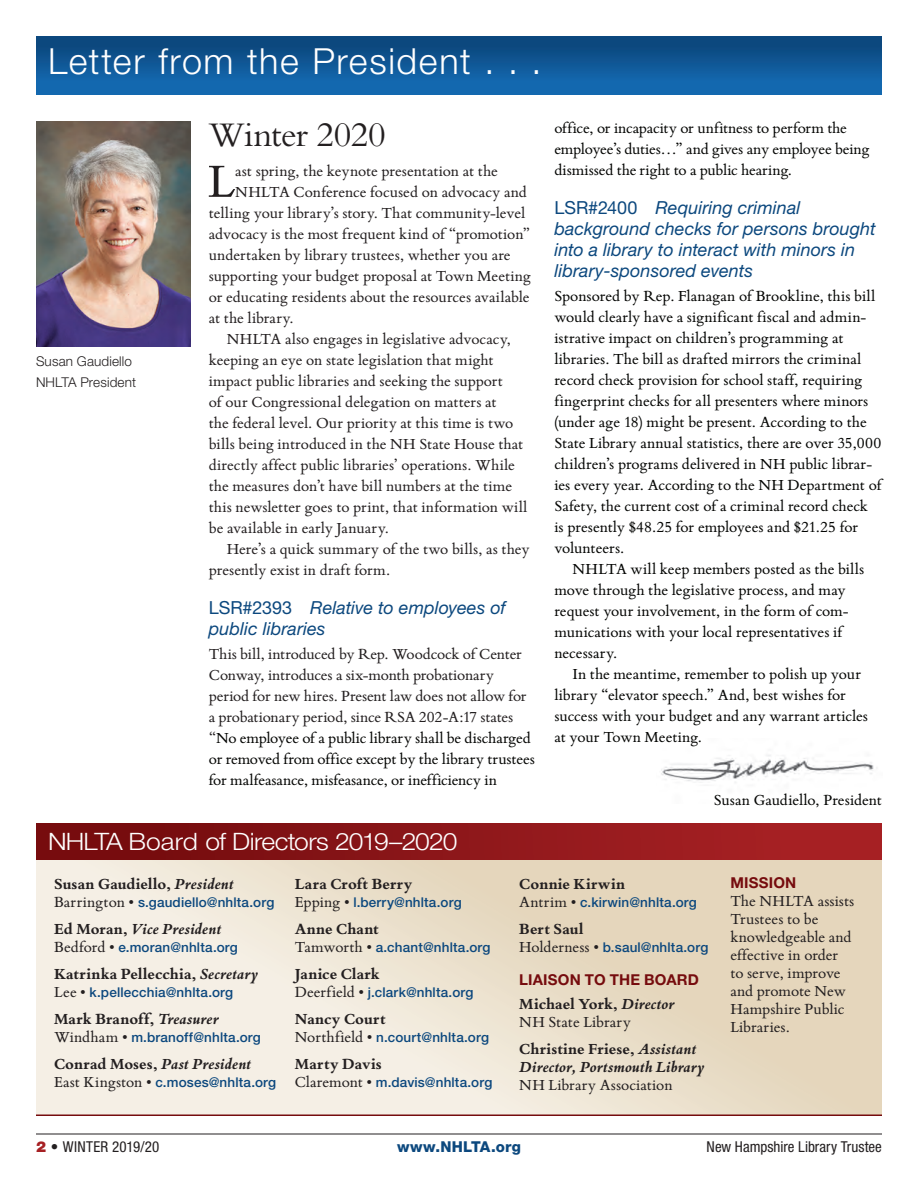
<style>
.page{position:relative;width:918px;height:1188px;background:#fff}
.page>*{position:absolute;margin:0;border:0;box-sizing:border-box;transform-origin:0 0}
.t1{font:51.15px "Bembo Book MT Std";color:#231f20}
.t2{font:300 36px "Helvetica Neue LT Std";letter-spacing:.045em;color:#fff}
.t3{font:36px "Bembo Std";letter-spacing:-.02em;color:#231f20}
.t4{font:300 24px "Helvetica Neue LT Std";letter-spacing:-.03em;color:#fff;scale:1.1 1}
.t5{font:italic 18px/21px "Helvetica Neue LT Std";color:#0c487e}
.t6{font:16.5px/18px "Bembo Book MT Std";letter-spacing:-.005em;color:#231f20}
.t7{font:16.5px/21px "Bembo Book MT Std";color:#040503}
.t8{font:700 16.5px "Bembo Book MT Std";letter-spacing:.005em;color:#231f20}
.t9{font:italic 700 16.5px/18px "Bembo Book MT Std";color:#231f20}
.t10{font:condensed 15px "Helvetica Neue LT Std";letter-spacing:.005em;color:#231f20}
.t11{font:700 15px "Helvetica Neue LT Std";letter-spacing:.01em;color:#760c0e}
.t12{font:800 15px "Helvetica Neue LT Std";letter-spacing:.02em;color:#0c487e}
.t13{font:500 13.5px "Helvetica Neue LT Std";letter-spacing:.01em;color:#0c487e}
.t14{font:300 13.5px/21px "Helvetica Neue LT Std";letter-spacing:.01em;color:#231f20}
.s1{font-style:normal}
.s2{color:#040503}
.s3{font-style:italic}
.s4{font-family:"Bembo Book MT Std";font-weight:400;font-size:16.5px;color:#231f20}
.s5{font-weight:700}
.s6{font-weight:700;font-style:italic}
.s7{font-weight:900;font-stretch:normal;color:#a62023}
.s8{font-weight:800;font-stretch:normal}
</style>
<div class="page">
<hr style="left:36px;top:1134px;width:846px;height:1px;background:#231f20">
<img style="left:661px;top:755px;width:213px;height:28px">
<div style="left:36px;top:36px;width:846px;height:58px;background:linear-gradient(to bottom,#0b4377,#146db6)"></div>
<svg style="left:36px;top:860px;width:846px;height:254px;background:#ece2d0"></svg>
<div style="left:36px;top:824px;width:846px;height:36px;background:linear-gradient(to right,#710a0c,#ab2326)"></div>
<hr style="left:36px;top:1114px;width:846px;height:2px;background:#760c0e">
<img style="left:36px;top:122px;width:155px;height:225px">
<h2 class="t2" style="left:48px;top:39px;width:495px">Letter from the President . . .</h2>
<p class="t14" style="left:36px;top:351px;width:102px">Susan Gaudiello<br>NHLTA President</p>
<h2 class="t3" style="left:209px;top:113px;width:178px">Winter 2020</h2>
<h1 class="t1" style="left:208px;top:147px;width:29px">L</h1>
<p class="t6" style="left:235px;top:161px;width:264px">ast spring, the keynote presentation at the</p>
<p class="t6" style="left:235px;top:182px;width:293px">NHLTA Conference focused on advocacy and</p>
<p class="t6" style="left:209px;top:203px;width:318px">telling your library’s story. That community-level</p>
<p class="t6" style="left:209px;top:224px;width:323px">advocacy is the most frequent kind of “promotion”</p>
<p class="t6" style="left:209px;top:245px;width:303px">undertaken by library trustees, whether you are</p>
<p class="t6" style="left:209px;top:266px;width:324px">supporting your budget proposal at Town Meeting</p>
<p class="t6" style="left:209px;top:287px;width:322px">or educating residents about the resources available</p>
<p class="t6" style="left:209px;top:308px;width:87px">at the library.</p>
<p class="t6" style="left:227px;top:329px;width:286px">NHLTA also engages in legislative advocacy,</p>
<p class="t6" style="left:209px;top:350px;width:286px">keeping an eye on state legislation that might</p>
<p class="t6" style="left:209px;top:371px;width:296px">impact public libraries and seeking the support</p>
<p class="t6" style="left:209px;top:392px;width:289px">of our Congressional delegation on matters at</p>
<p class="t6" style="left:209px;top:413px;width:306px">the federal level. Our priority at this time is two</p>
<p class="t6" style="left:209px;top:434px;width:316px">bills being introduced in the NH State House that</p>
<p class="t6" style="left:209px;top:455px;width:308px">directly affect public libraries’ operations. While</p>
<p class="t6" style="left:209px;top:476px;width:305px">the measures don’t have bill numbers at the time</p>
<p class="t6" style="left:209px;top:497px;width:320px">this newsletter goes to print, that information will</p>
<p class="t6" style="left:209px;top:518px;width:182px">be available in early January.</p>
<p class="t6" style="left:227px;top:539px;width:304px">Here’s a quick summary of the two bills, as they</p>
<p class="t6" style="left:209px;top:560px;width:183px">presently exist in draft form.</p>
<p class="t5" style="left:209px;top:597px;width:299px"><span class="s1">LSR#2393</span> Relative to employees of public libraries</p>
<p class="t6" style="left:209px;top:643px;width:328px;line-height:21px">This bill, introduced by Rep. Woodcock of Center Conway, introduces a six-month probationary period for new hires. Present law does not allow for a probationary period, since RSA 202-A:17 states “<span class="s2">No employee of a public library shall be discharged or removed from office except by the library trustees for malfeasance, misfeasance, or inefficiency in</span></p>
<h3 class="t4" style="left:48px;top:826px;width:374px">NHLTA Board of Directors 2019–2020</h3>
<p class="t7" style="left:554px;top:117px;width:317px">office, or incapacity or unfitness to perform the employee’s duties…” and gives any employee being dismissed the right to a public hearing.</p>
<p class="t5" style="left:554px;top:197px;width:323px"><span class="s1">LSR#2400</span> Requiring criminal background checks for persons brought into a library to interact with minors in library-sponsored events</p>
<p class="t7" style="left:554px;top:285px;width:329px">Sponsored by Rep. Flanagan of Brookline, this bill would clearly have a significant fiscal and admin&shy;istrative impact on children’s programming at libraries. The bill as drafted mirrors the criminal record check provision for school staff, requiring fingerprint checks for all presenters where minors (under age 18) might be present. According to the State Library annual statistics, there are over 35,000 children’s programs delivered in NH public librar&shy;ies every year. According to the NH Department of Safety, the current cost of a criminal record check<br>is presently $48.25 for employees and $21.25 for volunteers.</p>
<p class="t7" style="left:554px;top:558px;width:311px;text-indent:18px">NHLTA will keep members posted as the bills move through the legislative process, and may request your involvement, in the form of com&shy;munications with your local representatives if necessary.</p>
<p class="t7" style="left:554px;top:663px;width:315px;text-indent:18px">In the meantime, remember to polish up your library “elevator speech.” And, best wishes for success with your budget and any warrant articles at your Town Meeting.</p>
<p class="t7" style="left:714px;top:789px;width:170px">Susan Gaudiello, President</p>
<p class="t8" style="left:54px;top:873px;width:181px">Susan Gaudiello, <span class="s3">President</span></p>
<p class="t13" style="left:54px;top:894px;width:222px"><span class="s4">Barrington •</span> s.gaudiello@nhlta.org</p>
<p class="t9" style="left:54px;top:919px;width:169px"><span class="s1">Ed Moran,</span> Vice President</p>
<p class="t13" style="left:54px;top:939px;width:185px"><span class="s4">Bedford •</span> e.moran@nhlta.org</p>
<p class="t8" style="left:54px;top:963px;width:205px">Katrinka Pellecchia, <span class="s3">Secretary</span></p>
<p class="t13" style="left:54px;top:984px;width:181px"><span class="s4">Lee •</span> k.pellecchia@nhlta.org</p>
<p class="t8" style="left:54px;top:1008px;width:166px">Mark Branoff, <span class="s3">Treasurer</span></p>
<p class="t13" style="left:54px;top:1029px;width:208px"><span class="s4">Windham •</span> m.branoff@nhlta.org</p>
<p class="t9" style="left:54px;top:1054px;width:199px"><span class="s1">Conrad Moses,</span> Past President</p>
<p class="t13" style="left:54px;top:1074px;width:224px"><span class="s4">East Kingston •</span> c.moses@nhlta.org</p>
<p class="t8" style="left:295px;top:873px;width:119px">Lara Croft Berry</p>
<p class="t13" style="left:295px;top:894px;width:168px"><span class="s4">Epping •</span> l.berry@nhlta.org</p>
<p class="t8" style="left:295px;top:918px;width:86px">Anne Chant</p>
<p class="t13" style="left:295px;top:939px;width:197px"><span class="s4">Tamworth •</span> a.chant@nhlta.org</p>
<p class="t8" style="left:295px;top:963px;width:87px">Janice Clark</p>
<p class="t13" style="left:295px;top:984px;width:180px"><span class="s4">Deerfield •</span> j.clark@nhlta.org</p>
<p class="t8" style="left:295px;top:1008px;width:92px">Nancy Court</p>
<p class="t13" style="left:295px;top:1029px;width:196px"><span class="s4">Northfield •</span> n.court@nhlta.org</p>
<p class="t8" style="left:295px;top:1053px;width:88px">Marty Davis</p>
<p class="t13" style="left:295px;top:1074px;width:199px"><span class="s4">Claremont •</span> m.davis@nhlta.org</p>
<p class="t8" style="left:519px;top:873px;width:107px">Connie Kirwin</p>
<p class="t13" style="left:519px;top:894px;width:179px"><span class="s4">Antrim •</span> c.kirwin@nhlta.org</p>
<p class="t8" style="left:519px;top:918px;width:66px">Bert Saul</p>
<p class="t13" style="left:519px;top:939px;width:191px"><span class="s4">Holderness •</span> b.saul@nhlta.org</p>
<p class="t11" style="left:519px;top:971px;width:181px">LIAISON TO THE BOARD</p>
<p class="t6" style="left:519px;top:994px;width:157px"><span class="s5">Michael York,</span> <span class="s6">Director<br></span>NH State Library</p>
<p class="t9" style="left:519px;top:1039px;width:187px"><span class="s1">Christine Friese,</span> Assistant<br>Director, Portsmouth Library</p>
<p class="t6" style="left:519px;top:1075px;width:155px">NH Library Association</p>
<p class="t11" style="left:730px;top:874px;width:68px">MISSION</p>
<p class="t6" style="left:730px;top:891px;width:126px">The NHLTA assists<br>Trustees to be knowledgeable and effective in order to serve, improve and promote New<br>Hampshire Public<br>Libraries.</p>
<p class="t10" style="left:36px;top:1138px;width:125px"><span class="s7">2</span> <span class="s8">•</span> WINTER 2019/20</p>
<p class="t12" style="left:397px;top:1138px;width:125px">www.NHLTA.org</p>
<p class="t10" style="left:707px;top:1138px;width:177px">New Hampshire Library Trustee</p>
</div>
